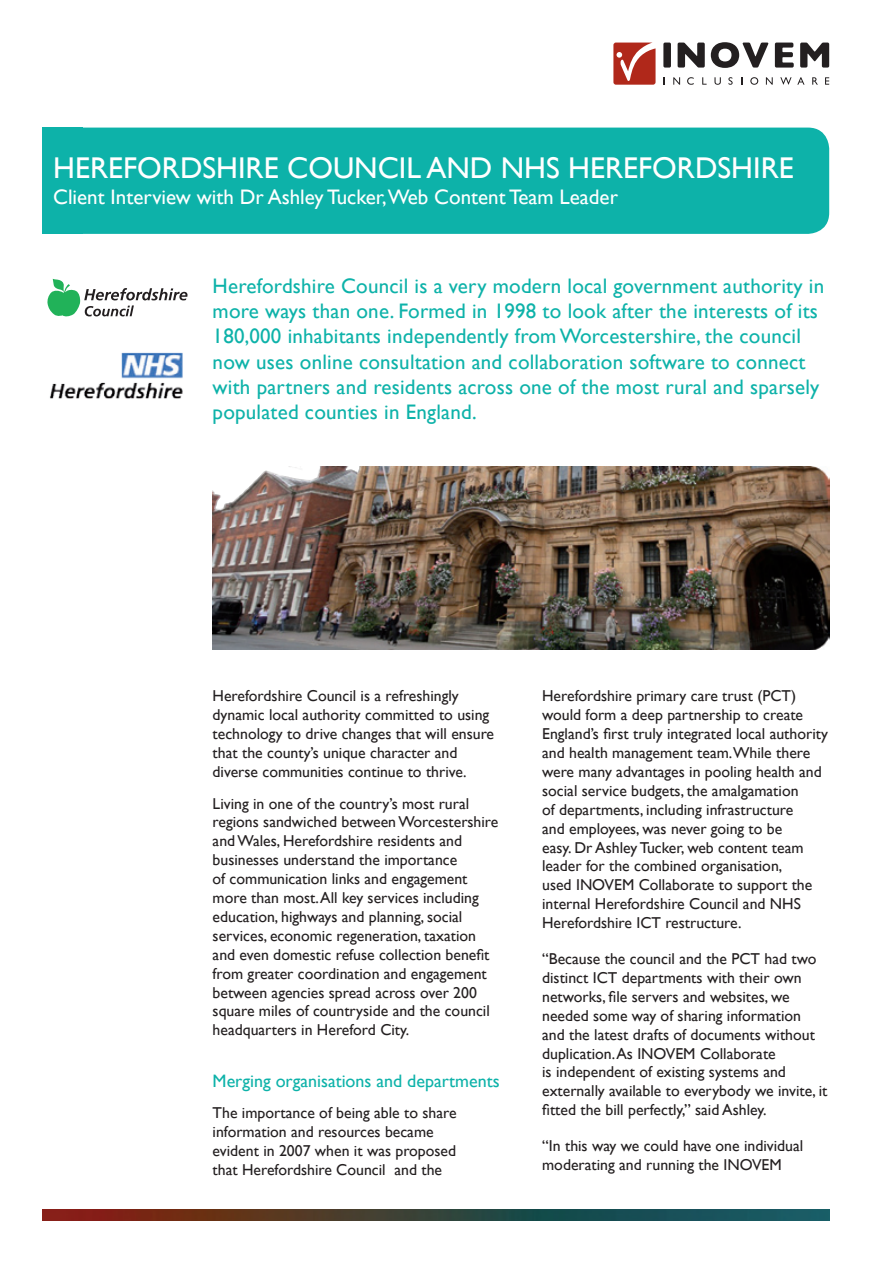
<style>
.page{position:relative;width:893px;height:1263px;background:#fff}
.page>*{position:absolute;margin:0;border:0;box-sizing:border-box;transform-origin:0 0}
.t1{font:30px "Gill Sans";color:#fff}
.t2{font:21px/25.2px "Gill Sans";letter-spacing:.01em;color:#0db2a9}
.t3{font:21px "Gill Sans";color:#fff}
.t4{font:18px "Gill Sans";color:#0db2a9}
.t5{font:15.75px/18.9px "Gill Sans";color:#231f20}
</style>
<div class="page">
<img style="left:43px;top:1209px;width:786px;height:11px">
<div style="left:43px;top:128px;width:786px;height:106px;background:#0db2a9;border-radius:21px"></div>
<div style="left:43px;top:128px;width:40px;height:106px;background:#0db2a9"></div>
<div style="left:663px;top:43px;width:8px;height:25px;background:#231f20;border-radius:2px"></div>
<svg style="left:775px;top:43px;width:19px;height:25px"></svg>
<svg style="left:613px;top:43px;width:42px;height:42px;background:#bf5247"></svg>
<svg style="left:678px;top:43px;width:27px;height:25px"></svg>
<svg style="left:711px;top:42px;width:57px;height:26px"></svg>
<svg style="left:800px;top:43px;width:29px;height:25px"></svg>
<svg style="left:673px;top:77px;width:7px;height:8px"></svg>
<svg style="left:687px;top:77px;width:7px;height:8px"></svg>
<svg style="left:702px;top:77px;width:5px;height:8px"></svg>
<svg style="left:714px;top:77px;width:7px;height:8px"></svg>
<svg style="left:728px;top:77px;width:5px;height:8px"></svg>
<svg style="left:750px;top:77px;width:8px;height:8px"></svg>
<svg style="left:766px;top:77px;width:7px;height:8px"></svg>
<svg style="left:780px;top:77px;width:24px;height:8px"></svg>
<svg style="left:812px;top:77px;width:6px;height:8px"></svg>
<svg style="left:825px;top:77px;width:4px;height:8px"></svg>
<svg style="left:47px;top:279px;width:140px;height:38px"></svg>
<img style="left:213px;top:466px;width:616px;height:183px">
<img style="left:50px;top:352px;width:133px;height:47px">
<h1 class="t1" style="left:53px;top:151px;width:742px">HEREFORDSHIRE COUNCIL AND NHS HEREFORDSHIRE</h1>
<h2 class="t3" style="left:53px;top:184px;width:566px">Client Interview with Dr Ashley Tucker,Web Content Team Leader</h2>
<p class="t2" style="left:213px;top:274px;width:613px">Herefordshire Council is a very modern local government authority in more ways than one. Formed in 1998 to look after the interests of its 180,000 inhabitants independently from Worcestershire, the council now uses online consultation and collaboration software to connect with partners and residents across one of the most rural and sparsely populated counties in England.</p>
<p class="t5" style="left:213px;top:687px;width:283px">Herefordshire Council is a refreshingly dynamic local authority committed to using technology to drive changes that will ensure that the county’s unique character and diverse communities continue to thrive.</p>
<p class="t5" style="left:213px;top:794px;width:287px">Living in one of the country’s most rural regions sandwiched between Worcestershire and Wales, Herefordshire residents and businesses understand the importance<br>of communication links and engagement more than most. All key services including education, highways and planning, social services, economic regeneration, taxation and even domestic refuse collection benefit from greater coordination and engagement between agencies spread across over 200 square miles of countryside and the council headquarters in Hereford City.</p>
<p class="t4" style="left:213px;top:1070px;width:288px">Merging organisations and departments</p>
<p class="t5" style="left:213px;top:1104px;width:245px">The importance of being able to share information and resources became evident in 2007 when it was proposed that Herefordshire Council and the</p>
<p class="t5" style="left:542px;top:687px;width:287px">Herefordshire primary care trust (PCT) would form a deep partnership to create England’s first truly integrated local authority and health management team.While there were many advantages in pooling health and social service budgets, the amalgamation<br>of departments, including infrastructure<br>and employees, was never going to be<br>easy. Dr Ashley Tucker, web content team leader for the combined organisation,<br>used INOVEM Collaborate to support the internal Herefordshire Council and NHS Herefordshire ICT restructure.</p>
<p class="t5" style="left:542px;top:949px;width:287px">“Because the council and the PCT had two distinct ICT departments with their own networks, file servers and websites, we needed some way of sharing information and the latest drafts of documents without duplication. As INOVEM Collaborate<br>is independent of existing systems and externally available to everybody we invite, it fitted the bill perfectly,” said Ashley.</p>
<p class="t5" style="left:542px;top:1137px;width:263px">“In this way we could have one individual moderating and running the INOVEM</p>
</div>
